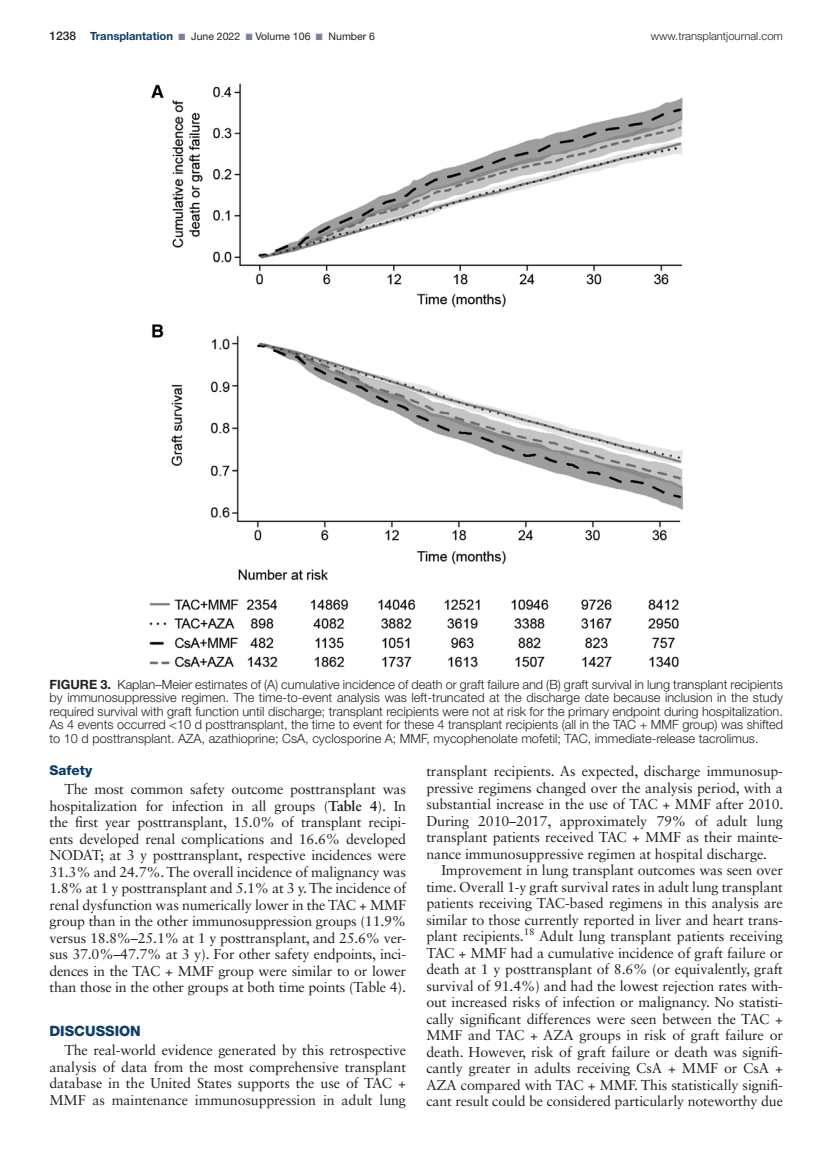
<style>
.page{position:relative;width:837px;height:1161px;background:#fff}
.page>*{position:absolute;margin:0;border:0;box-sizing:border-box;transform-origin:0 0}
.t1{font:14.25px/16.5px "Sabon LT Std";letter-spacing:-.01em;color:#231f20;text-align:justify}
.t2{font:800 14.25px "Helvetica Neue LT Std";color:#0c3c6a}
.t3{font:800 13.5px "Helvetica Neue LT Std";color:#0c3c6a}
.t4{font:300 12.75px/13.5px "Helvetica Neue LT Std";color:#231f20;text-align:justify}
.t5{font:300 11.25px "Helvetica Neue LT Std";color:#231f20}
.t6{font:10.5px "Helvetica Neue LT Std";color:#231f20}
.s1{font-weight:500;font-size:12px}
.s2{font-weight:700;font-size:11.25px;color:#0c3c6a}
.s3{color:#7a82a1}
.s4{font-weight:700}
</style>
<div class="page">
<img style="left:149px;top:83px;width:534px;height:585px">
<p class="t6" style="left:50px;top:30px;width:327px"><span class="s1">1238</span> <span class="s2">Transplantation</span> <span class="s3">■</span> June 2022 <span class="s3">■</span> Volume 106 <span class="s3">■</span> Number 6</p>
<p class="t5" style="left:651px;top:29px;width:134px">www.transplantjournal.com</p>
<p class="t4" style="left:50px;top:677px;width:735px"><span class="s4">FIGURE 3.</span> Kaplan–Meier estimates of (A) cumulative incidence of death or graft failure and (B) graft survival in lung transplant recipients by immunosuppressive regimen. The time-to-event analysis was left-truncated at the discharge date because inclusion in the study required survival with graft function until discharge; transplant recipients were not at risk for the primary endpoint during hospitalization.<br>As 4 events occurred &lt;10 d posttransplant, the time to event for these 4 transplant recipients (all in the TAC + MMF group) was shifted to 10 d posttransplant. AZA, azathioprine; CsA, cyclosporine A; MMF, mycophenolate mofetil; TAC, immediate-release tacrolimus.</p>
<p class="t3" style="left:50px;top:762px;width:44px">Safety</p>
<p class="t1" style="left:49px;top:781px;width:358px;text-indent:15px">The most common safety outcome posttransplant was hospitalization for infection in all groups (<span class="s4">Table 4</span>). In the first year posttransplant, 15.0% of transplant recipi&shy;ents developed renal complications and 16.6% developed NODAT; at 3 y posttransplant, respective incidences were 31.3% and 24.7%. The overall incidence of malignancy was 1.8% at 1 y posttransplant and 5.1% at 3 y. The incidence of renal dysfunction was numerically lower in the TAC + MMF group than in the other immunosuppression groups (11.9% versus 18.8%–25.1% at 1 y posttransplant, and 25.6% ver&shy;sus 37.0%–47.7% at 3 y). For other safety endpoints, inci&shy;dences in the TAC + MMF group were similar to or lower than those in the other groups at both time points (Table 4).</p>
<p class="t2" style="left:49px;top:1022px;width:93px">DISCUSSION</p>
<p class="t1" style="left:49px;top:1042px;width:358px;text-indent:15px">The real-world evidence generated by this retrospective analysis of data from the most comprehensive transplant database in the United States supports the use of TAC + MMF as maintenance immunosuppression in adult lung</p>
<p class="t1" style="left:426px;top:763px;width:359px">transplant recipients. As expected, discharge immunosup&shy;pressive regimens changed over the analysis period, with a substantial increase in the use of TAC + MMF after 2010.<br>During 2010–2017, approximately 79% of adult lung transplant patients received TAC + MMF as their mainte&shy;nance immunosuppressive regimen at hospital discharge.</p>
<p class="t1" style="left:426px;top:862px;width:358px;text-indent:15px">Improvement in lung transplant outcomes was seen over time. Overall 1-y graft survival rates in adult lung transplant patients receiving TAC-based regimens in this analysis are similar to those currently reported in liver and heart trans&shy;plant recipients.<sup>18</sup> Adult lung transplant patients receiving TAC + MMF had a cumulative incidence of graft failure or death at 1 y posttransplant of 8.6% (or equivalently, graft survival of 91.4%) and had the lowest rejection rates with&shy;out increased risks of infection or malignancy. No statisti&shy;cally significant differences were seen between the TAC + MMF and TAC + AZA groups in risk of graft failure or death. However, risk of graft failure or death was signifi&shy;cantly greater in adults receiving CsA + MMF or CsA + AZA compared with TAC + MMF. This statistically signifi&shy;cant result could be considered particularly noteworthy due</p>
</div>
